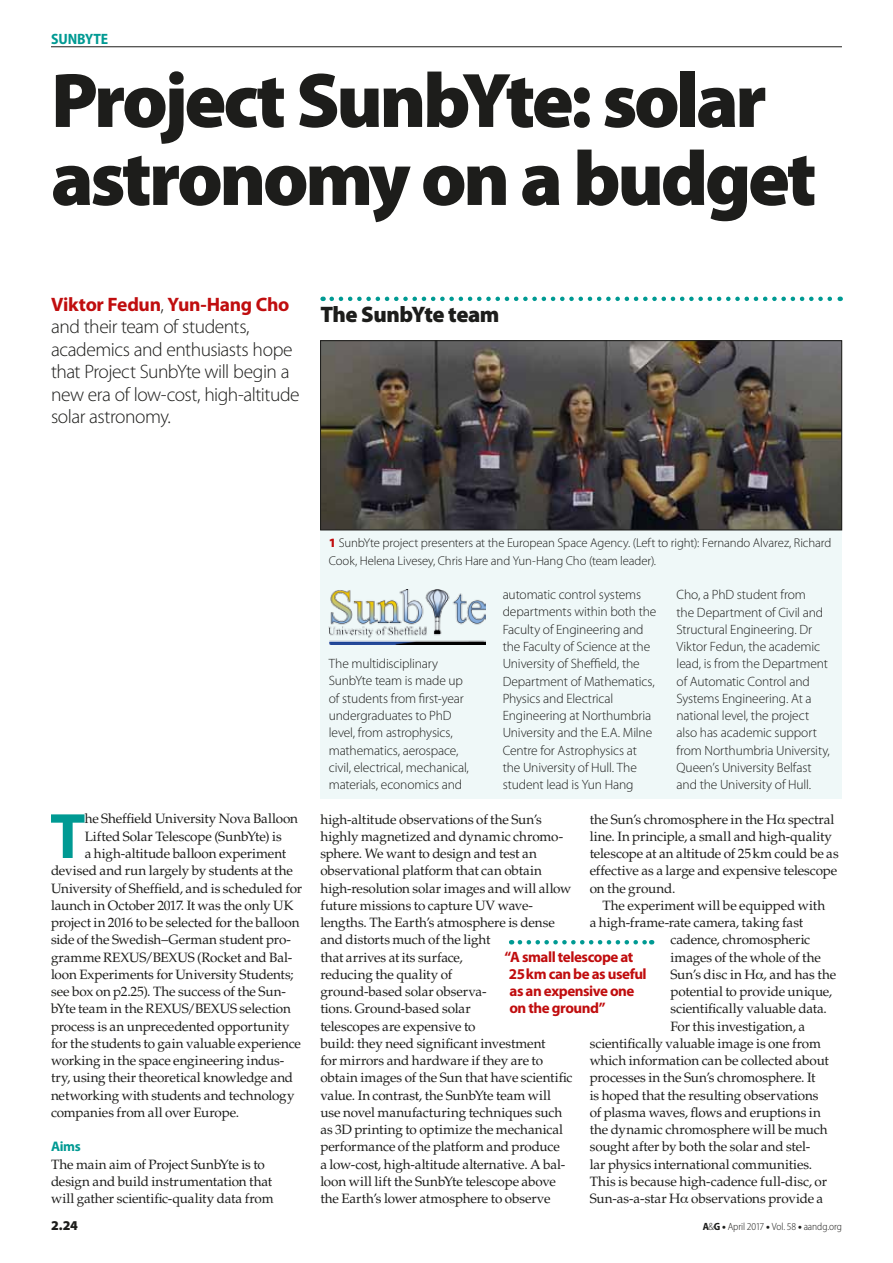
<style>
.page{position:relative;width:893px;height:1263px;background:#fff}
.page>*{position:absolute;margin:0;border:0;box-sizing:border-box;transform-origin:0 0}
.t1{font:900 78px/78px "Myriad Pro";letter-spacing:-.045em;color:#1d1d1b}
.t2{font:700 64.65px "Myriad Pro";color:#009a93}
.t3{font:900 22.5px "Myriad Pro";letter-spacing:-.02em;color:#1d1d1b}
.t4{font:300 19.5px/22.5px "Myriad Pro";letter-spacing:-.025em;color:#1d1d1b}
.t5{font:700 15px/17.2px "Myriad Pro";letter-spacing:-.03em;color:#c00d0e}
.t6{font:700 semi-condensed 15px "Myriad Pro";letter-spacing:-.01em;color:#009a93}
.t7{font:700 13.8px "Myriad Pro";color:#009a93}
.t8{font:13.5px/17.2px "Palatino LT Std";letter-spacing:-.01em;color:#1d1d1b}
.t9{font:300 13.5px/17.2px "Myriad Pro";letter-spacing:-.01em;color:#1d1d1b}
.t10{font:900 13.5px "Myriad Pro";color:#1d1d1b}
.t11{font:300 12.75px/17.2px "Myriad Pro";letter-spacing:-.01em;color:#1d1d1b}
.t12{font:300 semi-condensed 10.5px "Myriad Pro";letter-spacing:-.01em;color:#1d1d1b}
.s1{font-weight:700;color:#c00d0e}
.s2{font-weight:900;color:#c00d0e}
.s3{font-weight:700}
.s4{font-weight:900;font-stretch:normal}
</style>
<div class="page">
<hr style="left:51px;top:47px;width:791px;height:1px;background:#1d1d1b">
<svg style="left:520px;top:940px;width:132px;height:4px"></svg>
<div style="left:320px;top:340px;width:522px;height:459px;background:#eff8f8"></div>
<svg style="left:332px;top:297px;width:509px;height:4px"></svg>
<img style="left:322px;top:342px;width:518px;height:186px">
<div style="left:320px;top:340px;width:522px;height:190px;border:1px solid #1d1d1b"></div>
<img style="left:329px;top:589px;width:157px;height:55px">
<p class="t6" style="left:51px;top:30px;width:59px">SUNBYTE</p>
<h1 class="t1" style="left:51px;top:59px;width:767px">Project SunbYte: solar astronomy on a budget</h1>
<h3 class="t4" style="left:51px;top:293px;width:250px"><span class="s1">Viktor Fedun</span>, <span class="s1">Yun-Hang Cho </span>and their team of students, academics and enthusiasts hope that Project SunbYte will begin a new era of low-cost, high-altitude solar astronomy.</h3>
<h3 class="t3" style="left:320px;top:299px;width:181px">The SunbYte team</h3>
<h2 class="t2" style="left:50px;top:794px;width:37px">T</h2>
<p class="t8" style="left:85px;top:810px;width:215px">he Sheffield University Nova Balloon</p>
<p class="t8" style="left:85px;top:828px;width:199px">Lifted Solar Telescope (SunbYte) is</p>
<p class="t8" style="left:85px;top:845px;width:203px">a high-altitude balloon experiment</p>
<p class="t8" style="left:51px;top:862px;width:243px">devised and run largely by students at the</p>
<p class="t8" style="left:51px;top:879px;width:253px">University of Sheffield, and is scheduled for</p>
<p class="t8" style="left:51px;top:897px;width:244px">launch in October 2017. It was the only UK</p>
<p class="t8" style="left:51px;top:914px;width:250px">project in 2016 to be selected for the balloon</p>
<p class="t8" style="left:51px;top:931px;width:242px">side of the Swedish–German student pro-</p>
<p class="t8" style="left:51px;top:948px;width:243px">gramme REXUS/BEXUS (Rocket and Bal-</p>
<p class="t8" style="left:51px;top:966px;width:244px">loon Experiments for University Students;</p>
<p class="t8" style="left:51px;top:983px;width:236px">see box on p2.25). The success of the Sun-</p>
<p class="t8" style="left:51px;top:1000px;width:241px">bYte team in the REXUS/BEXUS selection</p>
<p class="t8" style="left:51px;top:1017px;width:240px">process is an unprecedented opportunity</p>
<p class="t8" style="left:51px;top:1035px;width:252px">for the students to gain valuable experience</p>
<p class="t8" style="left:51px;top:1052px;width:235px">working in the space engineering indus-</p>
<p class="t8" style="left:51px;top:1069px;width:244px">try, using their theoretical knowledge and</p>
<p class="t8" style="left:51px;top:1086px;width:245px">networking with students and technology</p>
<p class="t8" style="left:51px;top:1104px;width:190px">companies from all over Europe.</p>
<p class="t7" style="left:51px;top:1137px;width:31px">Aims</p>
<p class="t8" style="left:51px;top:1155px;width:224px">The main aim of Project SunbYte is to design and build instrumentation that will gather scientific-quality data from</p>
<p class="t11" style="left:329px;top:534px;width:504px"><span class="s2">1</span> SunbYte project presenters at the European Space Agency. (Left to right): Fernando Alvarez, Richard<br>Cook, Helena Livesey, Chris Hare and Yun-Hang Cho (team leader).</p>
<p class="t9" style="left:329px;top:655px;width:142px">The multidisciplinary<br>SunbYte team is made up of students from first-year undergraduates to PhD level, from astrophysics, mathematics, aerospace, civil, electrical, mechanical, materials, economics and</p>
<p class="t9" style="left:503px;top:586px;width:155px">automatic control systems departments within both the<br>Faculty of Engineering and the Faculty of Science at the<br>University of Sheffield, the<br>Department of Mathematics,<br>Physics and Electrical<br>Engineering at Northumbria<br>University and the E.A. Milne<br>Centre for Astrophysics at the University of Hull. The student lead is Yun Hang</p>
<p class="t9" style="left:677px;top:586px;width:155px">Cho, a PhD student from<br>the Department of Civil and<br>Structural Engineering. Dr<br>Viktor Fedun, the academic lead, is from the Department of Automatic Control and<br>Systems Engineering. At a national level, the project also has academic support from Northumbria University,<br>Queen’s University Belfast and the University of Hull.</p>
<p class="t8" style="left:320px;top:810px;width:254px">high-altitude observations of the Sun’s highly magnetized and dynamic chromo&shy;sphere. We want to design and test an observational platform that can obtain high-resolution solar images and will allow future missions to capture UV wave&shy;lengths. The Earth’s atmosphere is dense and distorts much of the light<br>that arrives at its surface,<br>reducing the quality of<br>ground-based solar observa-<br>tions. Ground-based solar<br>telescopes are expensive to<br>build: they need significant investment<br>for mirrors and hardware if they are to obtain images of the Sun that have scientific value. In contrast, the SunbYte team will use novel manufacturing techniques such as 3D printing to optimize the mechanical performance of the platform and produce<br>a low-cost, high-altitude alternative. A bal&shy;loon will lift the SunbYte telescope above the Earth’s lower atmosphere to observe</p>
<p class="t8" style="left:590px;top:810px;width:251px">the Sun’s chromosphere in the H spectral line. In principle, a small and high-quality telescope at an altitude of 25km could be as effective as a large and expensive telescope on the ground.</p>
<p class="t8" style="left:602px;top:897px;width:224px">The experiment will be equipped with</p>
<p class="t8" style="left:590px;top:914px;width:215px">a high-frame-rate camera, taking fast</p>
<p class="t8" style="left:670px;top:931px;width:141px">cadence, chromospheric</p>
<p class="t8" style="left:670px;top:949px;width:152px">images of the whole of the</p>
<p class="t8" style="left:670px;top:966px;width:167px">Sun’s disc in H , and has the</p>
<p class="t8" style="left:670px;top:983px;width:163px">potential to provide unique,</p>
<p class="t8" style="left:670px;top:1000px;width:158px">scientifically valuable data.</p>
<p class="t8" style="left:670px;top:1018px;width:136px">For this investigation, a</p>
<p class="t8" style="left:590px;top:1035px;width:233px">scientifically valuable image is one from</p>
<p class="t8" style="left:590px;top:1052px;width:241px">which information can be collected about</p>
<p class="t8" style="left:590px;top:1069px;width:227px">processes in the Sun’s chromosphere. It</p>
<p class="t8" style="left:590px;top:1087px;width:231px">is hoped that the resulting observations</p>
<p class="t8" style="left:590px;top:1104px;width:233px">of plasma waves, flows and eruptions in</p>
<p class="t8" style="left:590px;top:1121px;width:240px">the dynamic chromosphere will be much</p>
<p class="t8" style="left:590px;top:1138px;width:222px">sought after by both the solar and stel-</p>
<p class="t8" style="left:590px;top:1156px;width:224px">lar physics international communities.</p>
<p class="t8" style="left:590px;top:1173px;width:239px">This is because high-cadence full-disc, or</p>
<p class="t8" style="left:590px;top:1190px;width:235px">Sun-as-a-star H observations provide a</p>
<p class="t5" style="left:505px;top:947px;width:144px">“A small telescope at<br>25km can be as useful as an expensive one on the ground”</p>
<p class="t10" style="left:51px;top:1217px;width:29px">2.24</p>
<p class="t12" style="left:703px;top:1220px;width:141px"><span class="s3">A</span>&amp;<span class="s3">G</span> <span class="s4">•</span> April 2017 <span class="s4">•</span> Vol. 58 <span class="s4">•</span> aandg.org</p>
</div>
